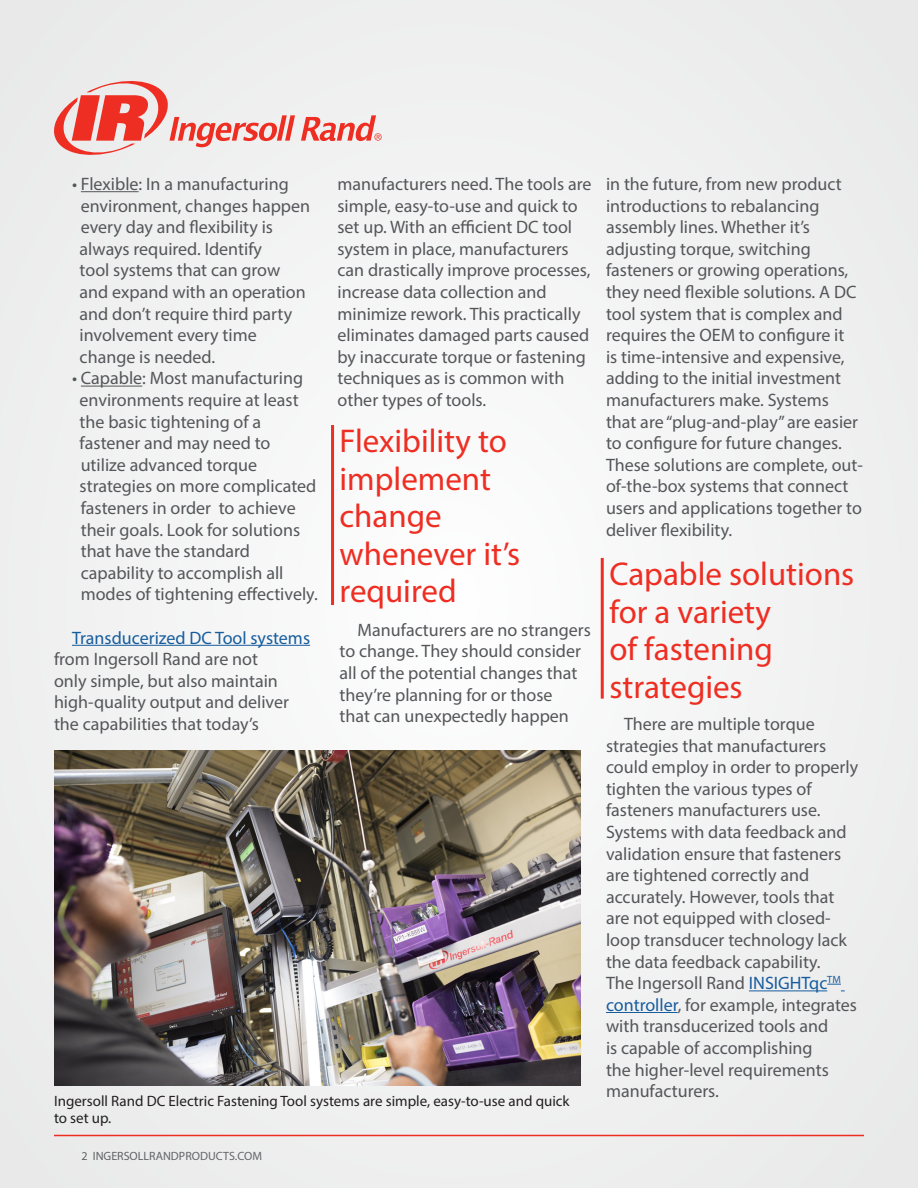
<style>
.page{position:relative;width:918px;height:1188px;background:#f1f1f2}
.page>*{position:absolute;margin:0;border:0;box-sizing:border-box;transform-origin:0 0}
.t1{font:33px/37.5px "Myriad Pro";color:#ee2e22}
.t2{font:18px/21.6px "Myriad Pro";color:#555659}
.Header_1{font:15px/16.5px "Myriad Pro";color:#231f20}
.t3{font:12px "Myriad Pro";color:#555659}
.s1{color:#175d9e}
</style>
<div class="page">
<hr style="left:749px;top:990px;width:78px;height:1px;background:#175d9e">
<svg style="left:827px;top:984px;width:18px;height:7px"></svg>
<hr style="left:606px;top:1012px;width:72px;height:1px;background:#175d9e">
<svg style="left:54px;top:81px;width:328px;height:74px"></svg>
<hr style="left:54px;top:1135px;width:810px;height:1px;background:#ee2e22">
<hr style="left:331px;top:425px;width:3px;height:180px;background:#ee2e22">
<hr style="left:81px;top:191px;width:58px;height:1px;background:#555659">
<hr style="left:81px;top:386px;width:61px;height:1px;background:#555659">
<hr style="left:72px;top:645px;width:238px;height:1px;background:#175d9e">
<hr style="left:601px;top:558px;width:3px;height:141px;background:#ee2e22">
<img style="left:54px;top:750px;width:526px;height:336px">
<p class="t2" style="left:81px;top:173px;width:231px;text-indent:-9px">• Flexible: In a manufacturing environment, changes happen every day and flexibility is</p>
<p class="t2" style="left:80px;top:238px;width:184px">always required. Identify</p>
<p class="t2" style="left:80px;top:259px;width:202px">tool systems that can grow</p>
<p class="t2" style="left:80px;top:281px;width:228px">and expand with an operation</p>
<p class="t2" style="left:80px;top:302px;width:214px">and don’t require third party</p>
<p class="t2" style="left:80px;top:324px;width:179px">involvement every time</p>
<p class="t2" style="left:80px;top:346px;width:137px">change is needed.</p>
<p class="t2" style="left:72px;top:367px;width:233px">• Capable: Most manufacturing</p>
<p class="t2" style="left:80px;top:389px;width:221px">environments require at least</p>
<p class="t2" style="left:80px;top:410px;width:183px">the basic tightening of a</p>
<p class="t2" style="left:80px;top:432px;width:192px">fastener and may need to utilize advanced torque</p>
<p class="t2" style="left:80px;top:475px;width:240px">strategies on more complicated fasteners in order to achieve their goals. Look for solutions that have the standard capability to accomplish all modes of tightening effectively.</p>
<p class="t2" style="left:54px;top:626px;width:258px;text-indent:18px"><span class="s1">Transducerized DC Tool systems </span>from Ingersoll Rand are not<br>only simple, but also maintain high-quality output and deliver the capabilities that today’s</p>
<p class="t2" style="left:338px;top:173px;width:255px">manufacturers need. The tools are simple, easy-to-use and quick to set up. With an efficient DC tool system in place, manufacturers can drastically improve processes, increase data collection and minimize rework. This practically eliminates damaged parts caused by inaccurate torque or fastening techniques as is common with other types of tools.</p>
<p class="t1" style="left:340px;top:422px;width:182px">Flexibility to implement change whenever it’s required</p>
<p class="t2" style="left:340px;top:619px;width:253px;text-indent:18px">Manufacturers are no strangers to change. They should consider all of the potential changes that they’re planning for or those<br>that can unexpectedly happen</p>
<p class="Header_1" style="left:54px;top:1093px;width:517px">Ingersoll Rand DC Electric Fastening Tool systems are simple, easy-to-use and quick to set up.</p>
<p class="t3" style="left:82px;top:1149px;width:182px">2 INGERSOLLRANDPRODUCTS.COM</p>
<p class="t2" style="left:606px;top:173px;width:258px">in the future, from new product introductions to rebalancing assembly lines. Whether it’s adjusting torque, switching fasteners or growing operations, they need flexible solutions. A DC tool system that is complex and requires the OEM to configure it<br>is time-intensive and expensive, adding to the initial investment manufacturers make. Systems that are “plug-and-play” are easier to configure for future changes.<br>These solutions are complete, out&shy;of-the-box systems that connect users and applications together to deliver flexibility.</p>
<p class="t1" style="left:609px;top:555px;width:246px">Capable solutions for a variety<br>of fastening strategies</p>
<p class="t2" style="left:606px;top:713px;width:254px;text-indent:18px">There are multiple torque strategies that manufacturers could employ in order to properly tighten the various types of fasteners manufacturers use.<br>Systems with data feedback and validation ensure that fasteners are tightened correctly and accurately. However, tools that are not equipped with closed&shy;loop transducer technology lack the data feedback capability.<br>The Ingersoll Rand <span class="s1">INSIGHTqc</span><sup>TM </sup><span class="s1">controller</span>, for example, integrates with transducerized tools and<br>is capable of accomplishing<br>the higher-level requirements manufacturers.</p>
</div>
